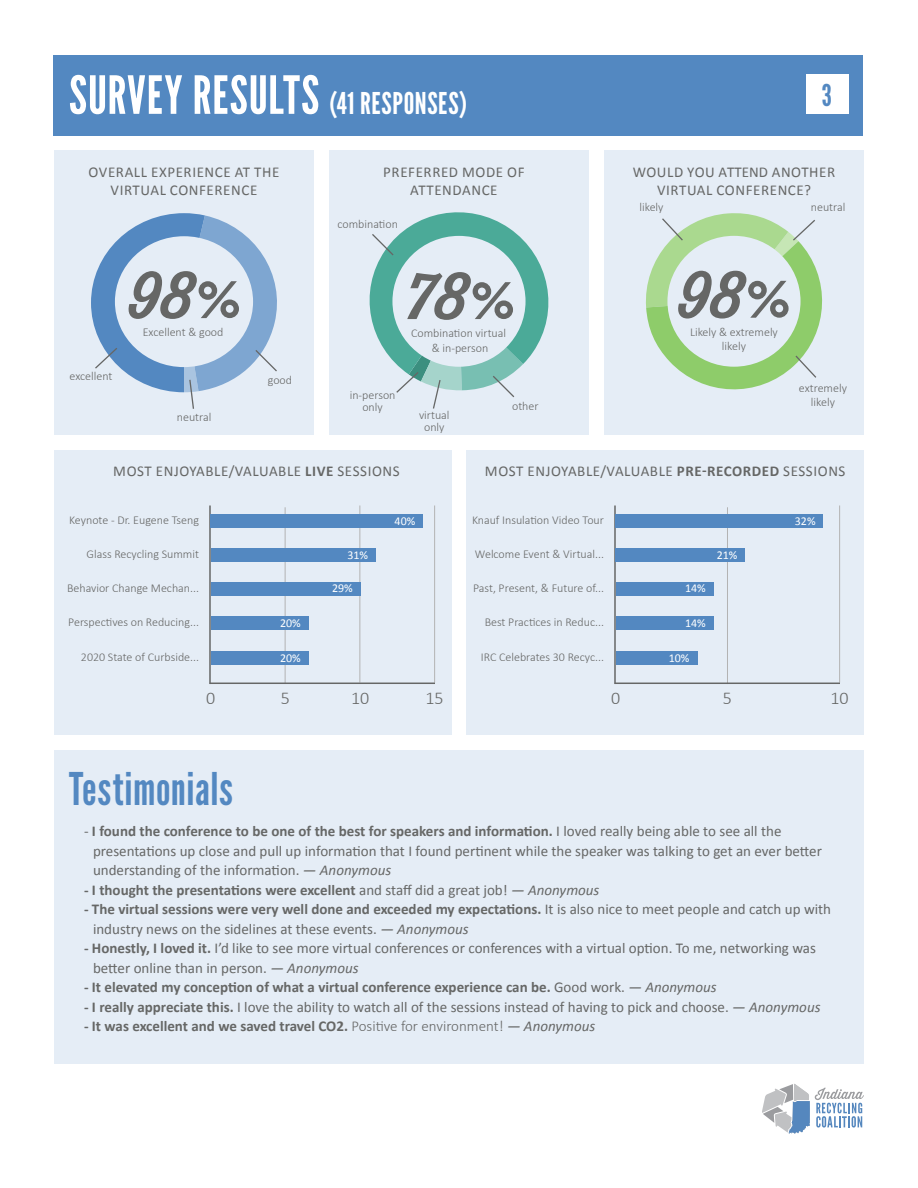
<style>
.page{position:relative;width:918px;height:1188px;background:#fff}
.page>*{position:absolute;margin:0;border:0;box-sizing:border-box;transform-origin:0 0}
.t1{font:500 64.35px "Thirsty Script";color:#666766}
.t2{font:52.5px "League Gothic";letter-spacing:.015em;color:#fff}
.t3{font:45px "League Gothic";letter-spacing:.01em;color:#5388c1}
.t4{font:30px "League Gothic";color:#5388c1}
.t5{font:300 18px "Calibri";color:#666766}
.t6{font:15px/19.5px "Calibri";color:#666766}
.t7{font:700 15px "Calibri";color:#666766}
.t8{font:15px/18px "Calibri";letter-spacing:.04em;color:#666766;text-align:center}
.t9{font:300 12px/14.4px "Calibri";color:#666766;text-align:center}
.t10{font:12px "Calibri";color:#fff}
.s1{font-size:30px}
.s2{font-weight:700}
.s3{font-style:italic}
.s4{font-weight:400}
.s5{font-weight:400;font-style:italic}
.s6{font-weight:300}
</style>
<div class="page">
<div style="left:54px;top:150px;width:260px;height:285px;background:#e5edf6"></div>
<div style="left:329px;top:150px;width:260px;height:285px;background:#e5edf6"></div>
<div style="left:604px;top:150px;width:260px;height:285px;background:#e5edf6"></div>
<div style="left:54px;top:750px;width:810px;height:314px;background:#e5edf6"></div>
<div style="left:54px;top:450px;width:398px;height:285px;background:#e5edf6"></div>
<div style="left:466px;top:450px;width:398px;height:285px;background:#e5edf6"></div>
<div style="left:54px;top:55px;width:809px;height:80px;background:#5388c1"></div>
<div style="left:806px;top:74px;width:42px;height:40px;background:#fff"></div>
<svg style="left:369px;top:212px;width:180px;height:197px"></svg>
<hr style="left:434px;top:506px;width:1px;height:177px;background:#b3b3b3">
<hr style="left:839px;top:506px;width:1px;height:177px;background:#b3b3b3">
<hr style="left:209px;top:506px;width:2px;height:178px;background:#666766">
<hr style="left:614px;top:506px;width:2px;height:178px;background:#666766">
<hr style="left:285px;top:507px;width:1px;height:177px;background:#b3b3b3">
<hr style="left:727px;top:507px;width:1px;height:177px;background:#b3b3b3">
<hr style="left:359px;top:506px;width:1px;height:177px;background:#b3b3b3">
<hr style="left:210px;top:683px;width:225px;height:1px;background:#666766">
<hr style="left:615px;top:683px;width:225px;height:1px;background:#666766">
<div style="left:211px;top:514px;width:212px;height:14px;background:#5388c1"></div>
<div style="left:616px;top:514px;width:207px;height:14px;background:#5388c1"></div>
<div style="left:211px;top:548px;width:165px;height:14px;background:#5388c1"></div>
<div style="left:616px;top:548px;width:129px;height:14px;background:#5388c1"></div>
<div style="left:211px;top:582px;width:149px;height:13px;background:#5388c1"></div>
<div style="left:616px;top:582px;width:97px;height:13px;background:#5388c1"></div>
<div style="left:211px;top:616px;width:97px;height:14px;background:#5388c1"></div>
<div style="left:616px;top:616px;width:97px;height:14px;background:#5388c1"></div>
<div style="left:211px;top:651px;width:97px;height:14px;background:#5388c1"></div>
<div style="left:616px;top:651px;width:82px;height:14px;background:#5388c1"></div>
<svg style="left:646px;top:213px;width:177px;height:177px"></svg>
<svg style="left:91px;top:213px;width:186px;height:196px"></svg>
<svg style="left:762px;top:1084px;width:102px;height:50px"></svg>
<h2 class="t2" style="left:69px;top:64px;width:400px">SURVEY RESULTS <span class="s1">(41 RESPONSES)</span></h2>
<h3 class="t4" style="left:822px;top:77px;width:12px">3</h3>
<p class="t8" style="left:89px;top:163px;width:192px">OVERALL EXPERIENCE AT THE<br>VIRTUAL CONFERENCE</p>
<p class="t9" style="left:70px;top:369px;width:44px">excellent</p>
<h1 class="t1" style="left:130px;top:248px;width:111px">98%</h1>
<p class="t9" style="left:143px;top:324px;width:82px">Excellent &amp; good</p>
<p class="t9" style="left:177px;top:409px;width:36px">neutral</p>
<p class="t9" style="left:268px;top:372px;width:26px">good</p>
<p class="t8" style="left:383px;top:163px;width:143px">PREFERRED MODE OF<br>ATTENDANCE</p>
<p class="t9" style="left:338px;top:216px;width:62px">combination</p>
<h1 class="t1" style="left:407px;top:249px;width:108px">78%</h1>
<p class="t9" style="left:411px;top:325px;width:97px">Combination virtual &amp; in-person</p>
<p class="t9" style="left:350px;top:389px;width:47px;line-height:12px">in-person only</p>
<p class="t9" style="left:419px;top:409px;width:32px;line-height:12px">virtual only</p>
<p class="t9" style="left:512px;top:399px;width:28px">other</p>
<p class="t8" style="left:633px;top:163px;width:204px">WOULD YOU ATTEND ANOTHER<br>VIRTUAL CONFERENCE?</p>
<p class="t9" style="left:640px;top:200px;width:26px">likely</p>
<p class="t9" style="left:811px;top:200px;width:36px">neutral</p>
<h1 class="t1" style="left:679px;top:248px;width:111px">98%</h1>
<p class="t9" style="left:690px;top:324px;width:89px">Likely &amp; extremely likely</p>
<p class="t9" style="left:799px;top:380px;width:50px">extremely likely</p>
<p class="t8" style="left:113px;top:462px;width:288px">MOST ENJOYABLE/VALUABLE <span class="s2">LIVE</span> SESSIONS</p>
<p class="t8" style="left:485px;top:462px;width:362px">MOST ENJOYABLE/VALUABLE <span class="s2">PRE-RECORDED</span> SESSIONS</p>
<p class="t9" style="left:69px;top:513px;width:131px">Keynote - Dr. Eugene Tseng</p>
<p class="t10" style="left:395px;top:513px;width:22px">40%</p>
<p class="t9" style="left:472px;top:513px;width:133px">Knauf Insulation Video Tour</p>
<p class="t10" style="left:795px;top:513px;width:22px">32%</p>
<p class="t9" style="left:87px;top:546px;width:114px">Glass Recycling Summit</p>
<p class="t10" style="left:347px;top:547px;width:22px">31%</p>
<p class="t9" style="left:475px;top:546px;width:131px">Welcome Event &amp; Virtual...</p>
<p class="t10" style="left:717px;top:547px;width:22px">21%</p>
<p class="t9" style="left:67px;top:580px;width:133px">Behavior Change Mechan...</p>
<p class="t10" style="left:332px;top:581px;width:22px">29%</p>
<p class="t9" style="left:473px;top:580px;width:132px">Past, Present, &amp; Future of...</p>
<p class="t10" style="left:685px;top:581px;width:22px">14%</p>
<p class="t9" style="left:68px;top:615px;width:132px">Perspectives on Reducing...</p>
<p class="t10" style="left:280px;top:615px;width:22px">20%</p>
<p class="t9" style="left:485px;top:615px;width:121px">Best Practices in Reduc...</p>
<p class="t10" style="left:685px;top:615px;width:22px">14%</p>
<p class="t9" style="left:81px;top:649px;width:120px">2020 State of Curbside...</p>
<p class="t10" style="left:280px;top:650px;width:22px">20%</p>
<p class="t9" style="left:481px;top:649px;width:125px">IRC Celebrates 30 Recyc...</p>
<p class="t10" style="left:669px;top:650px;width:22px">10%</p>
<p class="t5" style="left:206px;top:686px;width:11px">0</p>
<p class="t5" style="left:281px;top:686px;width:11px">5</p>
<p class="t5" style="left:351px;top:686px;width:20px">10</p>
<p class="t5" style="left:425px;top:686px;width:20px">15</p>
<p class="t5" style="left:611px;top:686px;width:11px">0</p>
<p class="t5" style="left:723px;top:686px;width:11px">5</p>
<p class="t5" style="left:830px;top:686px;width:20px">10</p>
<h3 class="t3" style="left:69px;top:763px;width:166px">Testimonials</h3>
<p class="t6" style="left:93px;top:821px;width:730px;text-indent:-9px">- <span class="s2">I found the conference to be one of the best for speakers and information.</span> I loved really being able to see all the presentations up close and pull up information that I found pertinent while the speaker was talking to get an ever better understanding of the information. <span class="s3">— Anonymous</span></p>
<p class="t7" style="left:84px;top:880px;width:517px">- I thought the presentations were excellent <span class="s4">and staff did a great job!</span> <span class="s5">— Anonymous</span></p>
<p class="t6" style="left:93px;top:899px;width:740px;text-indent:-9px"><span class="s2">- The virtual sessions were very well done and exceeded my expectations.</span> It is also nice to meet people and catch up with industry news on the sidelines at these events. <span class="s3">— Anonymous</span></p>
<p class="t6" style="left:93px;top:938px;width:725px;text-indent:-9px"><span class="s2">- Honestly, I loved it.</span> I’d like to see more virtual conferences or conferences with a virtual option. To me, networking was better online than in person. <span class="s3">— Anonymous</span></p>
<p class="t7" style="left:84px;top:978px;width:634px">- It elevated my conception of what a virtual conference experience can be. <span class="s4">Good work.</span> <span class="s5">— Anonymous</span></p>
<p class="t6" style="left:84px;top:997px;width:738px"><span class="s2">- I really appreciate this.</span> I love the ability to watch all of the sessions instead of having to pick and choose. <span class="s3">— Anonymous</span></p>
<p class="t7" style="left:84px;top:1017px;width:513px">- It was excellent and we saved travel CO2. <span class="s6">Positive for environment!</span> <span class="s5">— Anonymous</span></p>
</div>
